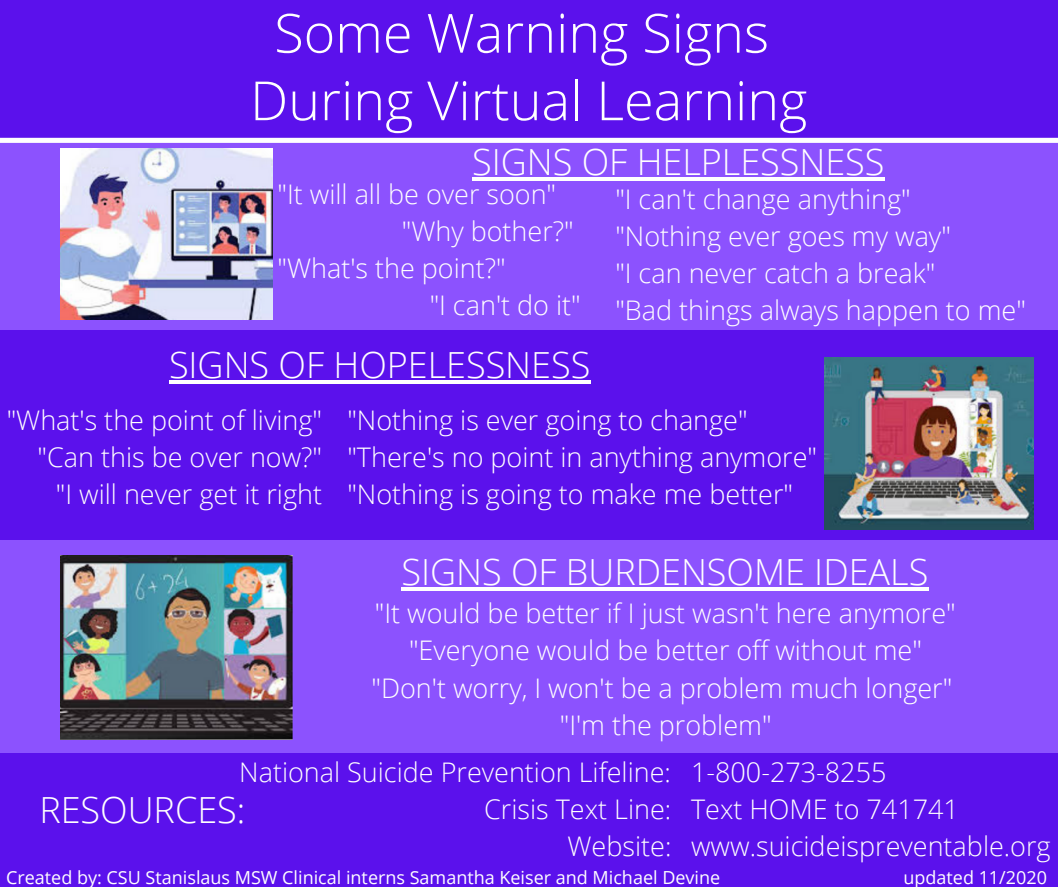
<style>
.page{position:relative;width:1058px;height:887px;background:#fff}
.page>*{position:absolute;margin:0;border:0;box-sizing:border-box;transform-origin:0 0}
.t1{font:300 54px/67.5px "Open Sans";color:#fff;text-align:center}
.t2{font:300 36px "Open Sans";color:#fff}
.t3{font:300 27px/37.2px "Open Sans";color:#fff}
.t4{font:18px "Open Sans";color:#fff}
</style>
<div class="page">
<div style="left:0;top:0;width:1058px;height:886px;background:#5b11ec"></div>
<div style="left:0;top:140px;width:1058px;height:190px;background:#8c52fe"></div>
<div style="left:0;top:540px;width:1058px;height:212px;background:#8c52fe"></div>
<img style="left:824px;top:357px;width:209px;height:172px">
<img style="left:60px;top:149px;width:212px;height:171px">
<img style="left:60px;top:555px;width:232px;height:185px">
<hr style="left:472px;top:177px;width:413px;height:3px;background:#fff">
<svg style="left:0;top:138px;width:1058px;height:5px;background:#fcfbfe"></svg>
<hr style="left:169px;top:380px;width:421px;height:4px;background:#fff">
<hr style="left:401px;top:587px;width:527px;height:3px;background:#fff">
<h1 class="t1" style="left:250px;top:-2px;width:558px">Some Warning Signs<br>During Virtual Learning</h1>
<h2 class="t2" style="left:472px;top:136px;width:414px">SIGNS OF HELPLESSNESS</h2>
<p class="t3" style="left:277px;top:175px;width:280px">"It will all be over soon"</p>
<p class="t3" style="left:402px;top:212px;width:173px">"Why bother?"</p>
<p class="t3" style="left:277px;top:249px;width:229px">"What's the point?"</p>
<p class="t3" style="left:429px;top:286px;width:152px">"I can't do it"</p>
<h2 class="t2" style="left:169px;top:339px;width:423px">SIGNS OF HOPELESSNESS</h2>
<p class="t3" style="left:615px;top:180px;width:412px">"I can't change anything"<br>"Nothing ever goes my way"<br>"I can never catch a break"<br>"Bad things always happen to me"</p>
<p class="t3" style="left:7px;top:400px;width:317px;text-align:right">"What's the point of living" "Can this be over now?"<br>"I will never get it right</p>
<p class="t3" style="left:347px;top:400px;width:471px">"Nothing is ever going to change" "There's no point in anything anymore" "Nothing is going to make me better"</p>
<h2 class="t2" style="left:401px;top:546px;width:528px">SIGNS OF BURDENSOME IDEALS</h2>
<p class="t3" style="left:371px;top:594px;width:586px;text-align:center">"It would be better if I just wasn't here anymore" "Everyone would be better off without me" "Don't worry, I won't be a problem much longer" "I'm the problem"</p>
<p class="t3" style="left:239px;top:753px;width:433px;text-align:right">National Suicide Prevention Lifeline:<br>Crisis Text Line:<br>Website:</p>
<h2 class="t2" style="left:39px;top:784px;width:207px">RESOURCES:</h2>
<p class="t3" style="left:691px;top:753px;width:361px">1-800-273-8255<br>Text HOME to 741741 www.suicideispreventable.org</p>
<p class="t4" style="left:6px;top:864px;width:715px">Created by: CSU Stanislaus MSW Clinical interns Samantha Keiser and Michael Devine</p>
<p class="t4" style="left:903px;top:864px;width:145px">updated 11/2020</p>
</div>
